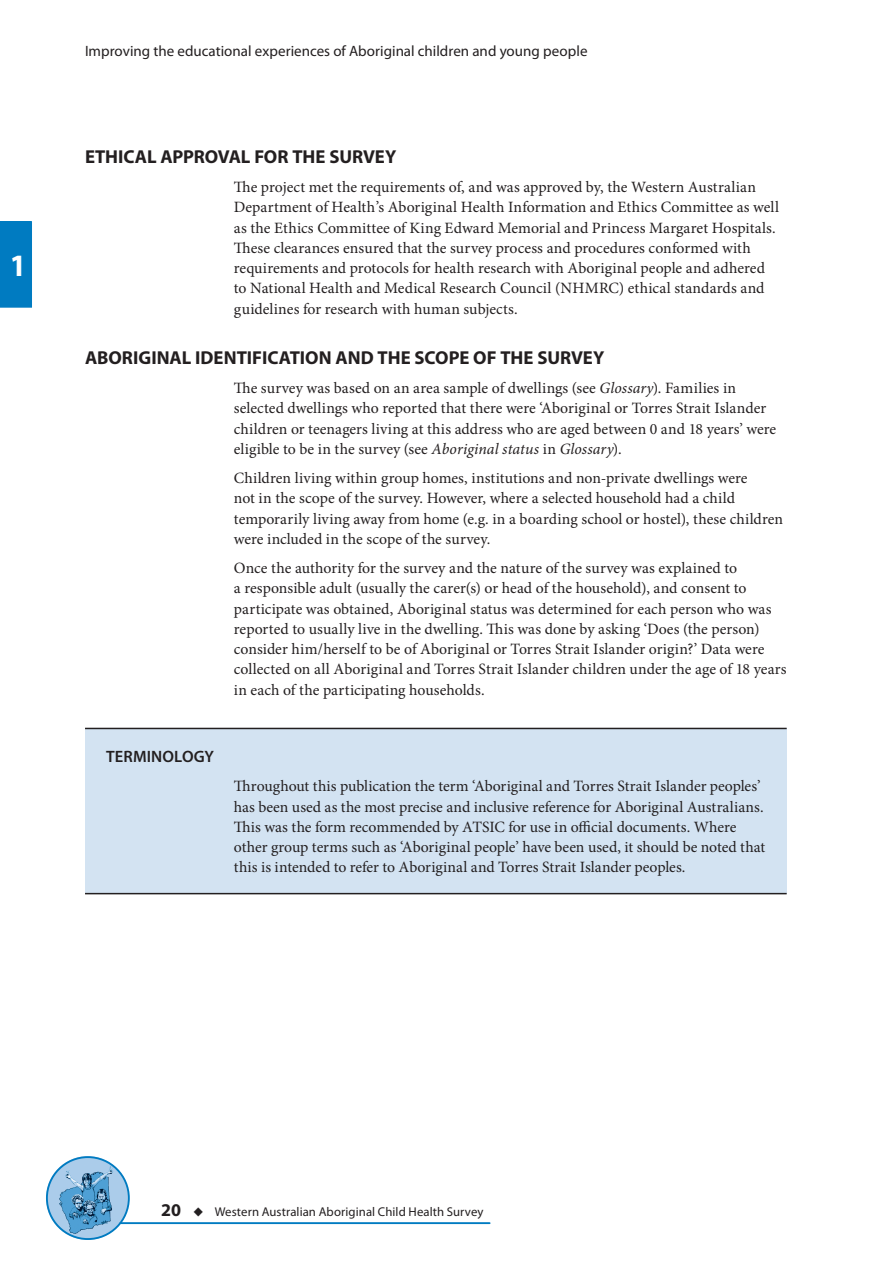
<style>
.page{position:relative;width:893px;height:1263px;background:#fff}
.page>*{position:absolute;margin:0;border:0;box-sizing:border-box;transform-origin:0 0}
.t1{font:700 31.2px "Myriad Pro";color:#fff;scale:.96 1}
.Section_Title{font:700 18.75px "Myriad Pro";color:#231f20}
.t2{font:700 18px "Myriad Pro";color:#231f20}
.Comment_Box_Title{font:600 16.5px "Myriad Pro";color:#231f20}
.Body_Text{font:15.75px/20.2px "Minion Pro";color:#231f20}
.t3{font:15px "Myriad Pro";color:#231f20}
.t4{font:12.75px "Myriad Pro";letter-spacing:.005em;color:#231f20}
.s1{font-style:italic}
</style>
<div class="page">
<img style="left:47px;top:1156px;width:82px;height:84px">
<div style="left:46px;top:1156px;width:84px;height:84px;border:2px solid #007bc1;border-radius:50%"></div>
<hr style="left:120px;top:1222px;width:370px;height:2px;background:#007bc1">
<div style="left:0;top:221px;width:32px;height:87px;background:#007bc1"></div>
<div style="left:85px;top:728px;width:702px;height:166px;background:#d3e3f2"></div>
<hr style="left:85px;top:728px;width:702px;height:1px;background:#231f20">
<hr style="left:85px;top:893px;width:702px;height:1px;background:#231f20">
<h1 class="t1" style="left:10px;top:245px;width:19px">1</h1>
<p class="t3" style="left:85px;top:42px;width:504px">Improving the educational experiences of Aboriginal children and young people</p>
<p class="Section_Title" style="left:85px;top:144px;width:313px">ETHICAL APPROVAL FOR THE SURVEY</p>
<p class="Body_Text" style="left:234px;top:177px;width:547px">The project met the requirements of, and was approved by, the Western Australian Department of Health’s Aboriginal Health Information and Ethics Committee as well as the Ethics Committee of King Edward Memorial and Princess Margaret Hospitals.<br>These clearances ensured that the survey process and procedures conformed with requirements and protocols for health research with Aboriginal people and adhered to National Health and Medical Research Council (NHMRC) ethical standards and guidelines for research with human subjects.</p>
<p class="Section_Title" style="left:85px;top:345px;width:521px">ABORIGINAL IDENTIFICATION AND THE SCOPE OF THE SURVEY</p>
<p class="Body_Text" style="left:234px;top:378px;width:544px">The survey was based on an area sample of dwellings (see <span class="s1">Glossary</span>). Families in selected dwellings who reported that there were ‘Aboriginal or Torres Strait Islander children or teenagers living at this address who are aged between 0 and 18 years’ were eligible to be in the survey (see <span class="s1">Aboriginal status</span> in <span class="s1">Glossary</span>).</p>
<p class="Body_Text" style="left:234px;top:468px;width:551px">Children living within group homes, institutions and non-private dwellings were<br>not in the scope of the survey. However, where a selected household had a child temporarily living away from home (e.g. in a boarding school or hostel), these children were included in the scope of the survey.</p>
<p class="Body_Text" style="left:234px;top:558px;width:554px">Once the authority for the survey and the nature of the survey was explained to<br>a responsible adult (usually the carer(s) or head of the household), and consent to participate was obtained, Aboriginal status was determined for each person who was reported to usually live in the dwelling. This was done by asking ‘Does (the person) consider him/herself to be of Aboriginal or Torres Strait Islander origin?’ Data were collected on all Aboriginal and Torres Strait Islander children under the age of 18 years in each of the participating households.</p>
<p class="Comment_Box_Title" style="left:106px;top:747px;width:68px">TERMINOLO</p>
<p class="Comment_Box_Title" style="left:194px;top:747px;width:21px">GY</p>
<p class="Body_Text" style="left:234px;top:776px;width:533px">Throughout this publication the term ‘Aboriginal and Torres Strait Islander peoples’ has been used as the most precise and inclusive reference for Aboriginal Australians.<br>This was the form recommended by ATSIC for use in official documents. Where other group terms such as ‘Aboriginal people’ have been used, it should be noted that this is intended to refer to Aboriginal and Torres Strait Islander peoples.</p>
<p class="t2" style="left:161px;top:1198px;width:21px">20</p>
<p class="t4" style="left:215px;top:1204px;width:270px">Western Australian Aboriginal Child Health Survey</p>
</div>
